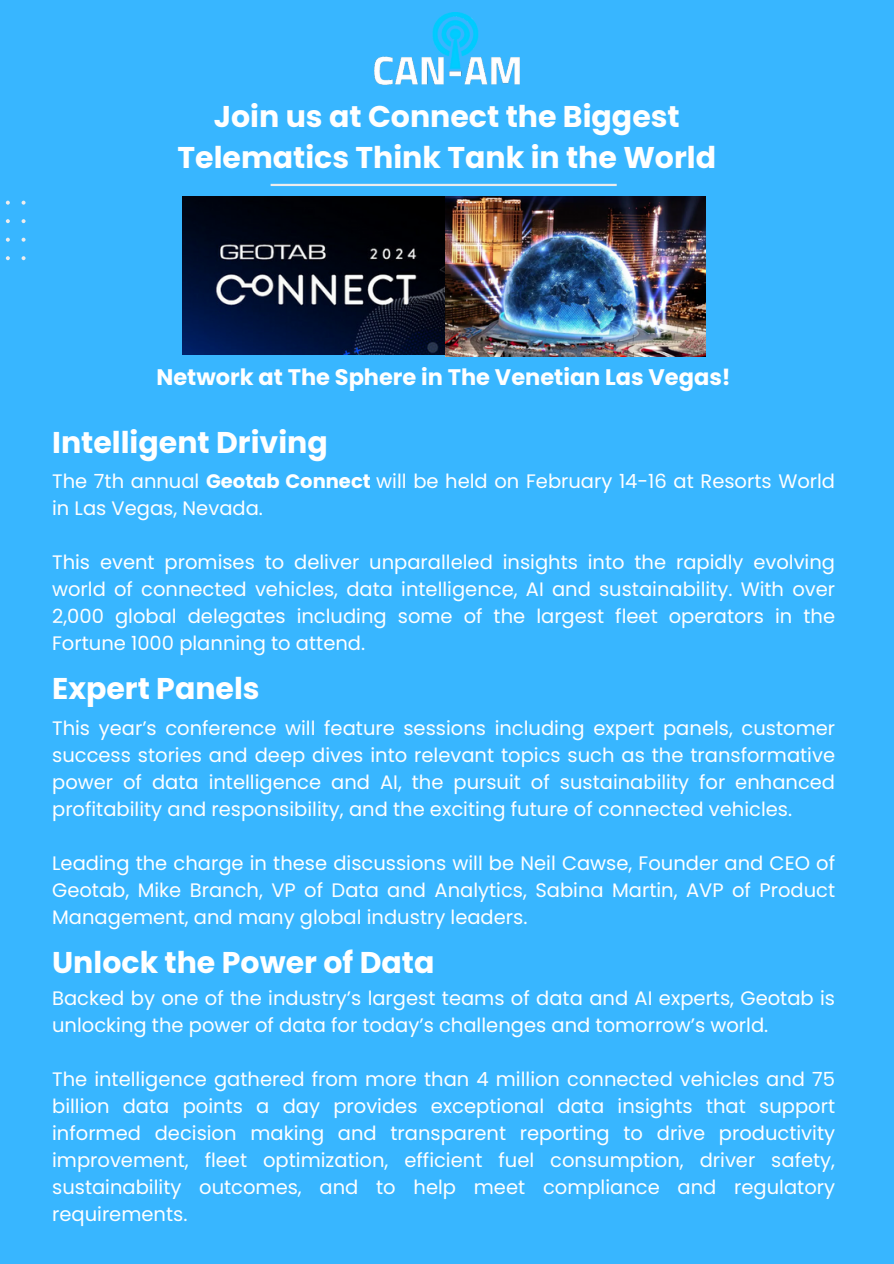
<style>
.page{position:relative;width:894px;height:1264px;background:#fff}
.page>*{position:absolute;margin:0;border:0;box-sizing:border-box;transform-origin:0 0}
.t1{font:700 30px/41.7px "Poppins";color:#fff;text-align:center}
.t2{font:700 22.5px "Poppins";color:#fff}
.t3{font:19.5px/27px "Poppins";color:#fff;text-align:justify}
.s1{font-weight:700}
</style>
<div class="page">
<div style="left:0;top:0;width:893px;height:1263px;background:#38b6ff"></div>
<svg style="left:5px;top:219px;width:5px;height:4px"></svg>
<svg style="left:22px;top:219px;width:3px;height:4px"></svg>
<svg style="left:5px;top:238px;width:5px;height:4px"></svg>
<svg style="left:22px;top:238px;width:3px;height:4px"></svg>
<svg style="left:5px;top:201px;width:5px;height:4px"></svg>
<svg style="left:22px;top:201px;width:3px;height:4px"></svg>
<svg style="left:5px;top:256px;width:5px;height:4px"></svg>
<svg style="left:22px;top:256px;width:3px;height:4px"></svg>
<img style="left:182px;top:196px;width:262px;height:158px">
<img style="left:445px;top:196px;width:260px;height:160px">
<hr style="left:270px;top:184px;width:346px;height:2px;background:#ededed">
<img style="left:375px;top:12px;width:144px;height:72px">
<p class="t1" style="left:177px;top:95px;width:540px">Join us at Connect the Biggest<br>Telematics Think Tank in the World</p>
<p class="t2" style="left:156px;top:361px;width:575px">Network at The Sphere in The Venetian Las Vegas!</p>
<p class="t1" style="left:52px;top:421px;width:277px">Intelligent Driving</p>
<h1 class="t3" style="left:52px;top:468px;width:784px">The 7th annual <span class="s1">Geotab Connect</span> will be held on February 14-16 at Resorts World in Las Vegas, Nevada.</h1>
<p class="t3" style="left:52px;top:549px;width:784px">This event promises to deliver unparalleled insights into the rapidly evolving world of connected vehicles, data intelligence, AI and sustainability. With over 2,000 global delegates including some of the largest fleet operators in the Fortune 1000 planning to attend.</p>
<p class="t1" style="left:52px;top:668px;width:209px">Expert Panels</p>
<h2 class="t3" style="left:52px;top:714px;width:784px">This year’s conference will feature sessions including expert panels, customer success stories and deep dives into relevant topics such as the transformative power of data intelligence and AI, the pursuit of sustainability for enhanced profitability and responsibility, and the exciting future of connected vehicles.</h2>
<h1 class="t3" style="left:52px;top:849px;width:784px">Leading the charge in these discussions will be Neil Cawse, Founder and CEO of Geotab, Mike Branch, VP of Data and Analytics, Sabina Martin, AVP of Product Management, and many global industry leaders.</h1>
<p class="t1" style="left:52px;top:941px;width:383px">Unlock the Power of Data</p>
<p class="t3" style="left:52px;top:984px;width:784px">Backed by one of the industry’s largest teams of data and AI experts, Geotab is unlocking the power of data for today’s challenges and tomorrow’s world.</p>
<h1 class="t3" style="left:52px;top:1065px;width:784px">The intelligence gathered from more than 4 million connected vehicles and 75 billion data points a day provides exceptional data insights that support informed decision making and transparent reporting to drive productivity improvement, fleet optimization, efficient fuel consumption, driver safety, sustainability outcomes, and to help meet compliance and regulatory requirements.</h1>
</div>
